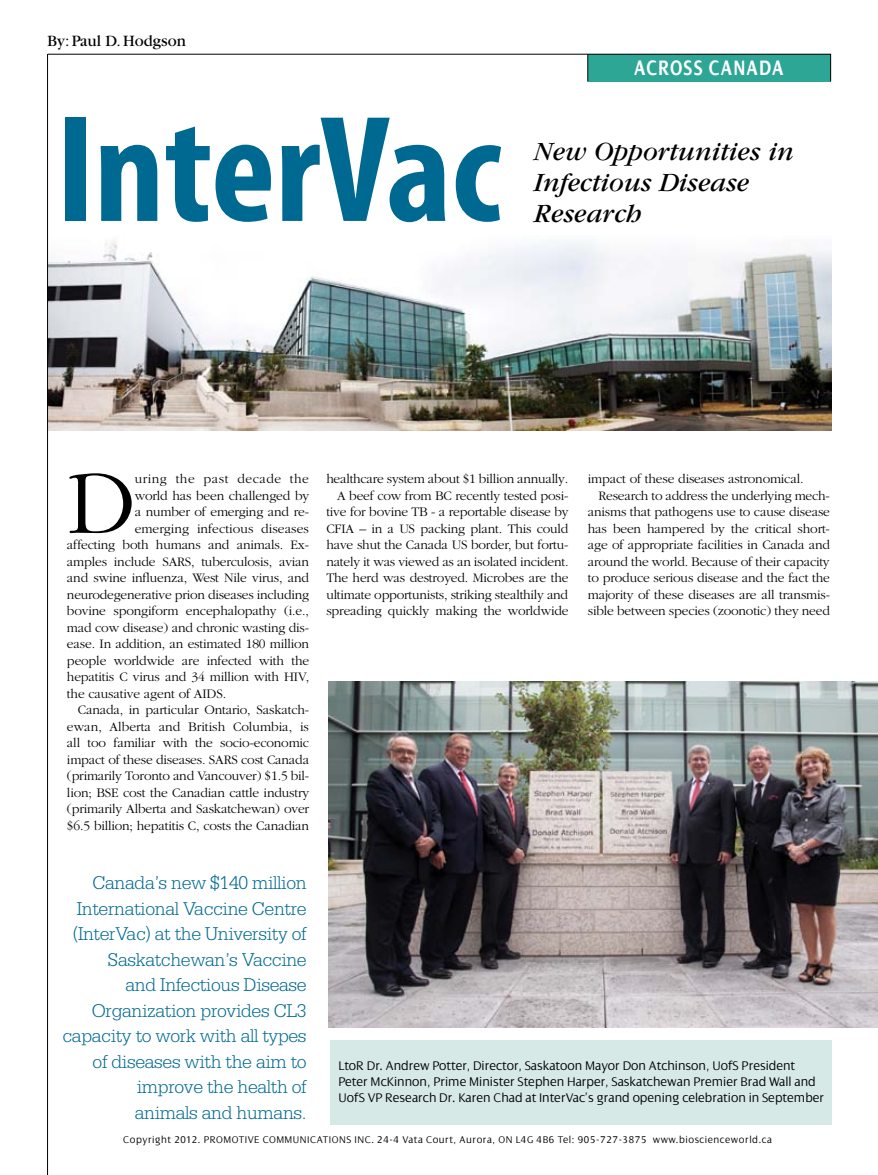
<style>
.page{position:relative;width:878px;height:1175px;background:#fff}
.page>*{position:absolute;margin:0;border:0;box-sizing:border-box;transform-origin:0 0}
.t1{font:700 condensed 153.15px "Myriad Pro";color:#006991}
.t2{font:300 93px "Garamond LT";color:#000}
.t3{font:italic 27.3px/30.8px "Garamond LT";color:#000}
.t4{font:600 22.5px "Dialog Cond";letter-spacing:.05em;color:#fff}
.t5{font:300 19.5px/25.5px "Serifa LT";letter-spacing:-.02em;color:#006991;text-align:right}
.t6{font:16.5px "Garamond LT";color:#000}
.t7{font:300 13.5px/16.5px "Garamond LT";letter-spacing:-.01em;color:#000;text-align:right}
.t8{font:300 13.5px/16.2px "Dialog";color:#000}
.t9{font:300 13.5px "Garamond LT";letter-spacing:.035em;color:#000}
.t10{font:300 10.5px "Dialog";letter-spacing:.05em;color:#000}
</style>
<div class="page">
<img style="left:48px;top:235px;width:783px;height:195px">
<svg style="left:48px;top:54px;width:783px;height:28px"></svg>
<hr style="left:47px;top:54px;width:1px;height:1120px;background:#000">
<img style="left:328px;top:681px;width:550px;height:346px">
<div style="left:330px;top:1040px;width:502px;height:84px;background:#d7e9e6"></div>
<p class="t6" style="left:48px;top:33px;width:140px">By: Paul D. Hodgson</p>
<h1 class="t1" style="left:56px;top:74px;width:446px">InterVac</h1>
<h3 class="t4" style="left:634px;top:56px;width:151px">ACROSS CANADA</h3>
<h3 class="t3" style="left:534px;top:137px;width:261px">New Opportunities in<br>Infectious Disease<br>Research</h3>
<h2 class="t2" style="left:67px;top:454px;width:70px">D</h2>
<p class="t9" style="left:135px;top:472px;width:176px">uring the past decade the</p>
<p class="t7" style="left:135px;top:487px;width:176px">world has been challenged by</p>
<p class="t7" style="left:135px;top:504px;width:176px">a number of emerging and re-</p>
<p class="t7" style="left:135px;top:520px;width:176px">emerging infectious diseases</p>
<p class="t7" style="left:67px;top:537px;width:244px">affecting both humans and animals. Ex-</p>
<p class="t7" style="left:67px;top:553px;width:244px">amples include SARS, tuberculosis, avian</p>
<p class="t7" style="left:67px;top:570px;width:244px">and swine influenza, West Nile virus, and</p>
<p class="t7" style="left:67px;top:586px;width:244px">neurodegenerative prion diseases including</p>
<p class="t7" style="left:67px;top:603px;width:243px">bovine spongiform encephalopathy (i.e.,</p>
<p class="t7" style="left:67px;top:619px;width:243px">mad cow disease) and chronic wasting dis-</p>
<p class="t7" style="left:67px;top:636px;width:244px">ease. In addition, an estimated 180 million</p>
<p class="t7" style="left:67px;top:652px;width:244px">people worldwide are infected with the</p>
<p class="t7" style="left:67px;top:669px;width:244px">hepatitis C virus and 34 million with HIV,</p>
<p class="t7" style="left:67px;top:685px;width:161px">the causative agent of AIDS.</p>
<p class="t7" style="left:78px;top:702px;width:233px">Canada, in particular Ontario, Saskatch-</p>
<p class="t7" style="left:67px;top:718px;width:243px">ewan, Alberta and British Columbia, is</p>
<p class="t7" style="left:67px;top:735px;width:244px">all too familiar with the socio-economic</p>
<p class="t7" style="left:67px;top:751px;width:244px">impact of these diseases. SARS cost Canada</p>
<p class="t7" style="left:67px;top:768px;width:244px">(primarily Toronto and Vancouver) $1.5 bil-</p>
<p class="t7" style="left:67px;top:784px;width:244px">lion; BSE cost the Canadian cattle industry</p>
<p class="t7" style="left:67px;top:801px;width:244px">(primarily Alberta and Saskatchewan) over</p>
<p class="t7" style="left:67px;top:817px;width:244px">$6.5 billion; hepatitis C, costs the Canadian</p>
<p class="t7" style="left:326px;top:471px;width:244px">healthcare system about $1 billion annually.<br>A beef cow from BC recently tested posi&shy;tive for bovine TB - a reportable disease by CFIA – in a US packing plant. This could have shut the Canada US border, but fortu&shy;nately it was viewed as an isolated incident.<br>The herd was destroyed. Microbes are the ultimate opportunists, striking stealthily and spreading quickly making the worldwide</p>
<p class="t7" style="left:588px;top:471px;width:217px">impact of these diseases astronomical.</p>
<p class="t7" style="left:598px;top:487px;width:233px">Research to address the underlying mech-</p>
<p class="t7" style="left:588px;top:504px;width:244px">anisms that pathogens use to cause disease</p>
<p class="t7" style="left:588px;top:520px;width:243px">has been hampered by the critical short-</p>
<p class="t7" style="left:588px;top:537px;width:244px">age of appropriate facilities in Canada and</p>
<p class="t7" style="left:588px;top:553px;width:243px">around the world. Because of their capacity</p>
<p class="t7" style="left:588px;top:570px;width:244px">to produce serious disease and the fact the</p>
<p class="t7" style="left:588px;top:586px;width:244px">majority of these diseases are all transmis-</p>
<p class="t7" style="left:588px;top:603px;width:244px">sible between species (zoonotic) they need</p>
<p class="t5" style="left:62px;top:870px;width:246px">Canada’s new $140 million<br>International Vaccine Centre (InterVac) at the University of<br>Saskatchewan’s Vaccine<br>and Infectious Disease<br>Organization provides CL3 capacity to work with all types of diseases with the aim to improve the health of<br>animals and humans.</p>
<p class="t8" style="left:338px;top:1057px;width:487px">LtoR Dr. Andrew Potter, Director, Saskatoon Mayor Don Atchinson, UofS President<br>Peter McKinnon, Prime Minister Stephen Harper, Saskatchewan Premier Brad Wall and<br>UofS VP Research Dr. Karen Chad at InterVac’s grand opening celebration in September</p>
<p class="t10" style="left:123px;top:1133px;width:650px">Copyright 2012. PROMOTIVE COMMUNICATIONS INC. 24-4 Vata Court, Aurora, ON L4G 4B6 Tel: 905-727-3875 www.bioscienceworld.ca</p>
</div>
